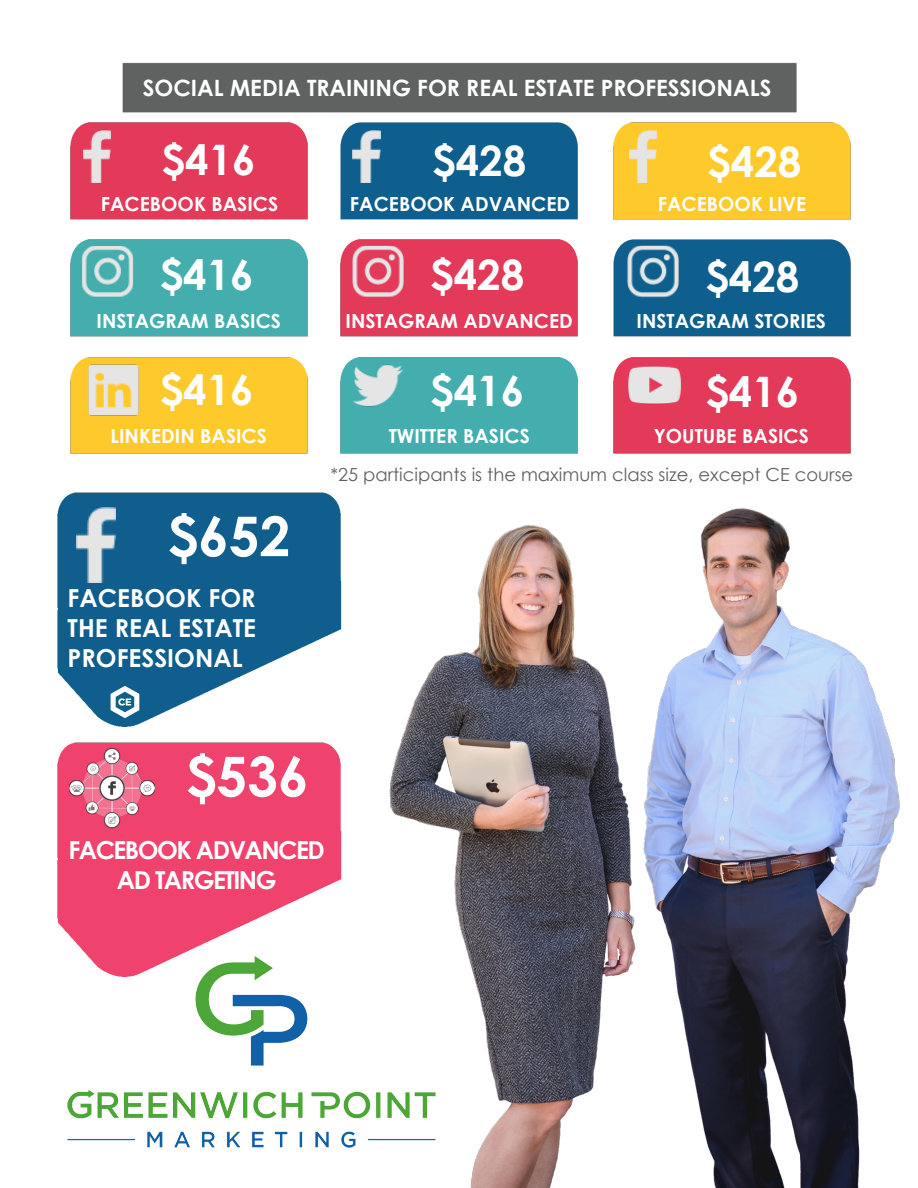
<style>
.page{position:relative;width:918px;height:1188px;background:#fff}
.page>*{position:absolute;margin:0;border:0;box-sizing:border-box;transform-origin:0 0}
.t1{font:700 54.9px "Century Gothic";color:#fff}
.t2{font:700 42px "Century Gothic";color:#fff}
.t3{font:700 24.75px/29.7px "Century Gothic";color:#fff;text-align:justify}
.t4{font:700 24.75px/29.7px "Century Gothic";letter-spacing:-.06em;color:#fff;text-align:center}
.t5{font:700 22.5px "Century Gothic";color:#fff}
.t6{font:700 19.5px "Century Gothic";color:#fff}
.t7{font:18px "Century Gothic";color:#5f6261}
</style>
<div class="page">
<div style="left:70px;top:122px;width:238px;height:98px;background:#e33a59"></div>
<div style="left:340px;top:130px;width:238px;height:90px;background:#0e5f8d"></div>
<div style="left:613px;top:122px;width:238px;height:98px;background:#fdc92b"></div>
<div style="left:70px;top:239px;width:238px;height:98px;background:#44aeae"></div>
<div style="left:340px;top:239px;width:238px;height:98px;background:#e33a59"></div>
<div style="left:613px;top:239px;width:238px;height:98px;background:#0e5f8d"></div>
<div style="left:70px;top:357px;width:238px;height:96px;background:#fdc92b"></div>
<div style="left:340px;top:357px;width:238px;height:97px;background:#44aeae"></div>
<div style="left:613px;top:357px;width:238px;height:97px;background:#e33a59"></div>
<img style="left:57px;top:453px;width:319px;height:250px">
<img style="left:57px;top:703px;width:285px;height:244px">
<img style="left:103px;top:62px;width:714px;height:68px">
<img style="left:83px;top:130px;width:28px;height:53px">
<img style="left:353px;top:130px;width:27px;height:53px">
<img style="left:629px;top:130px;width:27px;height:53px">
<img style="left:76px;top:507px;width:40px;height:76px">
<img style="left:70px;top:358px;width:90px;height:64px">
<img style="left:613px;top:357px;width:87px;height:61px">
<img style="left:340px;top:357px;width:86px;height:62px">
<img style="left:70px;top:240px;width:83px;height:64px">
<img style="left:340px;top:240px;width:84px;height:64px">
<img style="left:613px;top:240px;width:86px;height:64px">
<img style="left:348px;top:494px;width:552px;height:694px">
<img style="left:67px;top:947px;width:383px;height:217px">
<img style="left:69px;top:745px;width:86px;height:86px">
<img style="left:108px;top:684px;width:37px;height:36px">
<p class="t5" style="left:143px;top:71px;width:630px">SOCIAL MEDIA TRAINING FOR REAL ESTATE PROFESSIONALS</p>
<p class="t2" style="left:162px;top:128px;width:96px">$416</p>
<p class="t2" style="left:432px;top:129px;width:96px">$428</p>
<p class="t2" style="left:707px;top:130px;width:96px">$428</p>
<p class="t6" style="left:101px;top:189px;width:179px">FACEBOOK BASICS</p>
<p class="t6" style="left:350px;top:189px;width:222px">FACEBOOK ADVANCED</p>
<p class="t6" style="left:658px;top:189px;width:150px">FACEBOOK LIVE</p>
<p class="t2" style="left:160px;top:242px;width:96px">$416</p>
<p class="t2" style="left:430px;top:243px;width:96px">$428</p>
<p class="t2" style="left:705px;top:245px;width:96px">$428</p>
<p class="t6" style="left:97px;top:306px;width:186px">INSTAGRAM BASICS</p>
<p class="t6" style="left:346px;top:306px;width:229px">INSTAGRAM ADVANCED</p>
<p class="t6" style="left:637px;top:306px;width:191px">INSTAGRAM STORIES</p>
<p class="t2" style="left:160px;top:358px;width:96px">$416</p>
<p class="t2" style="left:430px;top:359px;width:96px">$416</p>
<p class="t2" style="left:705px;top:360px;width:96px">$416</p>
<p class="t6" style="left:111px;top:421px;width:158px">LINKEDIN BASICS</p>
<p class="t6" style="left:389px;top:421px;width:143px">TWITTER BASICS</p>
<p class="t6" style="left:654px;top:421px;width:157px">YOUTUBE BASICS</p>
<p class="t1" style="left:167px;top:495px;width:124px">$652</p>
<p class="t3" style="left:68px;top:582px;width:190px">FACEBOOK FOR THE REAL ESTATE PROFESSIONAL</p>
<p class="t7" style="left:331px;top:462px;width:524px">*25 participants is the maximum class size, except CE course</p>
<p class="t1" style="left:186px;top:735px;width:124px">$536</p>
<p class="t4" style="left:68px;top:834px;width:258px">FACEBOOK ADVANCED<br>AD TARGETING</p>
</div>
